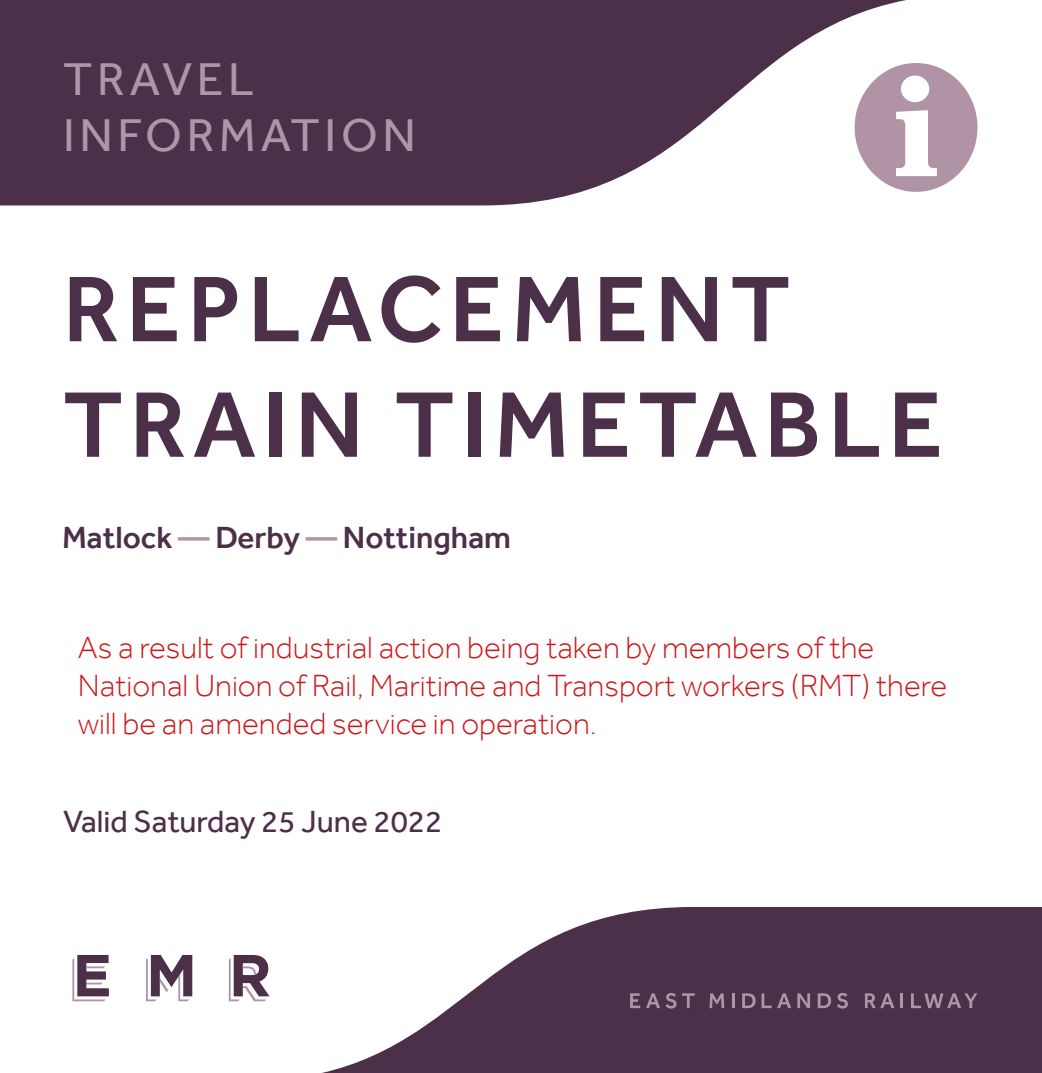
<style>
.page{position:relative;width:1042px;height:1073px;background:#fff}
.page>*{position:absolute;margin:0;border:0;box-sizing:border-box;transform-origin:0 0}
.t1{font:500 96.25px/115.5px "Effra";letter-spacing:.07em;color:#4c2f48}
.t2{font:47.25px/56.7px "Effra";letter-spacing:.1em;color:#af95a6}
.t3{font:300 31.5px/37.8px "Effra";color:#cd1719}
.t4{font:500 31.5px "Effra";color:#4c2f48}
.t5{font:31.5px "Effra";color:#4c2f48}
.s1{color:#af95a6}
</style>
<div class="page">
<svg style="left:0;top:0;width:906px;height:205px;fill:#4c2f48"></svg>
<svg style="left:854px;top:63px;width:123px;height:129px"></svg>
<svg style="left:322px;top:907px;width:720px;height:166px;fill:#4c2f48"></svg>
<svg style="left:630px;top:993px;width:10px;height:15px"></svg>
<svg style="left:646px;top:993px;width:30px;height:15px"></svg>
<svg style="left:682px;top:993px;width:13px;height:15px"></svg>
<svg style="left:709px;top:993px;width:15px;height:15px"></svg>
<svg style="left:732px;top:993px;width:2px;height:15px"></svg>
<svg style="left:742px;top:993px;width:13px;height:15px"></svg>
<svg style="left:761px;top:993px;width:10px;height:15px"></svg>
<svg style="left:777px;top:993px;width:14px;height:15px"></svg>
<svg style="left:797px;top:993px;width:13px;height:15px"></svg>
<svg style="left:818px;top:993px;width:13px;height:15px"></svg>
<svg style="left:837px;top:993px;width:11px;height:15px"></svg>
<svg style="left:865px;top:993px;width:29px;height:15px"></svg>
<svg style="left:900px;top:993px;width:2px;height:15px"></svg>
<svg style="left:911px;top:993px;width:66px;height:15px"></svg>
<svg style="left:72px;top:955px;width:37px;height:46px"></svg>
<svg style="left:229px;top:955px;width:40px;height:46px"></svg>
<svg style="left:146px;top:955px;width:46px;height:46px"></svg>
<h2 class="t2" style="left:63px;top:50px;width:354px">TRAVEL<br>INFORMATION</h2>
<h1 class="t1" style="left:63px;top:250px;width:881px">REPLACEMENT<br>TRAIN TIMETABLE</h1>
<p class="t4" style="left:62px;top:518px;width:450px">Matlock <span class="s1">—</span> Derby <span class="s1">—</span> Nottingham</p>
<p class="t3" style="left:78px;top:628px;width:871px">As a result of industrial action being taken by members of the<br>National Union of Rail, Maritime and Transport workers (RMT) there will be an amended service in operation.</p>
<p class="t5" style="left:63px;top:803px;width:381px">Valid Saturday 25 June 2022</p>
</div>
